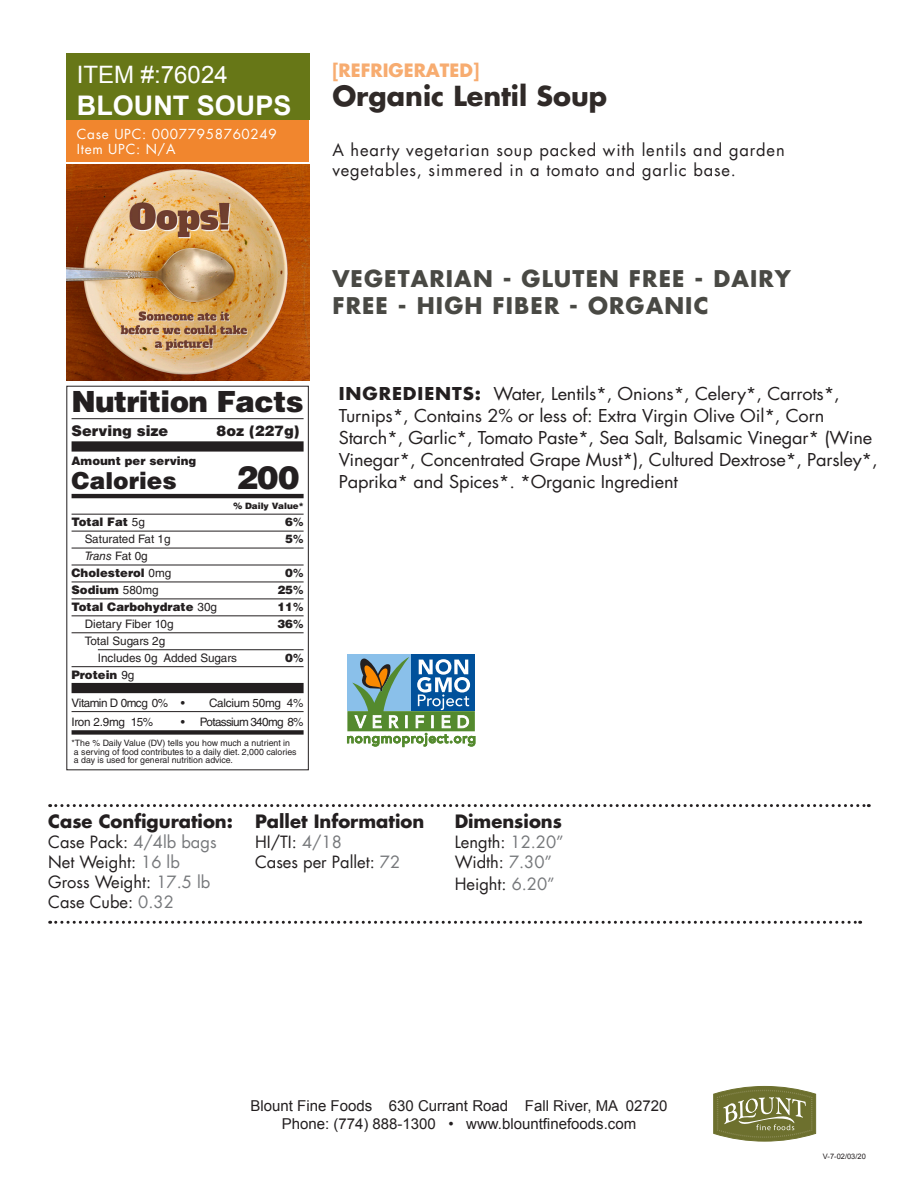
<style>
.page{position:relative;width:918px;height:1188px;background:#fff}
.page>*{position:absolute;margin:0;border:0;box-sizing:border-box;transform-origin:0 0}
.t1{font:900 32.1px "Helvetica LT Std";color:#231f20}
.t2{font:900 29.25px "Helvetica LT Std";letter-spacing:-.02em;color:#231f20}
.t3{font:700 27px "Futura";color:#302a28}
.t4{font:700 27px "Arial";color:#fff}
.t5{font:24px "Arial";color:#fff}
.t6{font:900 23.4px "Helvetica LT Std";color:#231f20}
.t7{font:700 22.5px/27px "Futura";letter-spacing:.05em;color:#494944}
.t8{font:700 18px "Futura";color:#231f20}
.t9{font:700 18px "Futura";color:#f7ac70}
.t10{font:17.4px/21.9px "Futura";letter-spacing:-.01em;color:#231f20;scale:1.05 1}
.t11{font:16.5px/19.8px "Futura";color:#231f20}
.t12{font:16.5px/19.8px "Futura";letter-spacing:.05em;color:#231f20}
.t13{font:15px/18px "Arial";color:#231f20;text-align:center}
.t14{font:900 14.55px "Helvetica LT Std";color:#231f20}
.t15{font:13.5px/15px "Futura";letter-spacing:.05em;color:#fff}
.t16{font:900 11.7px/17px "Helvetica LT Std";color:#231f20}
.t17{font:11.7px/17px "Helvetica LT Std";color:#231f20}
.t18{font:11.7px "Helvetica LT Std";letter-spacing:-.02em;color:#231f20}
.t19{font:11.7px "Helvetica LT Std";letter-spacing:-.055em;color:#231f20}
.t20{font:11.7px "Helvetica LT Std";letter-spacing:-.04em;color:#231f20}
.t21{font:8.7px/8.7px "Helvetica LT Std";color:#231f20}
.t22{font:900 8.7px "Helvetica LT Std";color:#231f20}
.t23{font:7.5px "Arial";color:#231f20}
.s1{font-weight:400}
.s2{font-weight:700}
.s3{font-weight:400;font-style:italic}
.s4{color:#76787b}
</style>
<div class="page">
<div style="left:66px;top:54px;width:243px;height:66px;background:#677717"></div>
<img style="left:66px;top:164px;width:243px;height:216px">
<svg style="left:713px;top:1086px;width:103px;height:55px;background:#898c57"></svg>
<div style="left:66px;top:120px;width:243px;height:41px;background:#f1862e"></div>
<svg style="left:50px;top:804px;width:819px;height:3px"></svg>
<svg style="left:50px;top:921px;width:811px;height:3px"></svg>
<div style="left:347px;top:654px;width:64px;height:57px;background:#8ac0ea"></div>
<div style="left:411px;top:654px;width:64px;height:57px;background:#01519b"></div>
<svg style="left:347px;top:657px;width:128px;height:90px"></svg>
<hr style="left:72px;top:418px;width:232px;height:1px;background:#231f20">
<div style="left:72px;top:441px;width:232px;height:11px;background:#231f20"></div>
<hr style="left:72px;top:494px;width:232px;height:4px;background:#231f20">
<hr style="left:72px;top:514px;width:232px;height:1px;background:#231f20">
<hr style="left:72px;top:531px;width:232px;height:1px;background:#231f20">
<hr style="left:72px;top:548px;width:232px;height:1px;background:#231f20">
<hr style="left:72px;top:565px;width:232px;height:1px;background:#231f20">
<hr style="left:72px;top:582px;width:232px;height:1px;background:#231f20">
<hr style="left:72px;top:599px;width:232px;height:1px;background:#231f20">
<hr style="left:72px;top:616px;width:232px;height:1px;background:#231f20">
<hr style="left:72px;top:633px;width:232px;height:1px;background:#231f20">
<hr style="left:98px;top:649px;width:206px;height:1px;background:#231f20">
<hr style="left:72px;top:666px;width:232px;height:1px;background:#231f20">
<div style="left:72px;top:683px;width:232px;height:10px;background:#231f20"></div>
<hr style="left:72px;top:711px;width:232px;height:1px;background:#231f20">
<div style="left:72px;top:730px;width:232px;height:5px;background:#231f20"></div>
<div style="left:66px;top:386px;width:243px;height:384px;border:1px solid #231f20"></div>
<h3 class="t5" style="left:77px;top:59px;width:152px">ITEM #:76024</h3>
<h3 class="t4" style="left:77px;top:87px;width:216px">BLOUNT SOUPS</h3>
<p class="t15" style="left:77px;top:126px;width:202px">Case UPC: 00077958760249<br>Item UPC: N/A</p>
<p class="t9" style="left:332px;top:57px;width:148px">[REFRIGERATED]</p>
<h3 class="t3" style="left:332px;top:77px;width:276px">Organic Lentil Soup</h3>
<p class="t12" style="left:332px;top:140px;width:454px">A hearty vegetarian soup packed with lentils and garden vegetables, simmered in a tomato and garlic base.</p>
<h2 class="t2" style="left:72px;top:382px;width:234px">Nutrition Facts</h2>
<p class="t14" style="left:72px;top:421px;width:98px">Serving size</p>
<p class="t14" style="left:217px;top:421px;width:84px">8oz (227g)</p>
<p class="t16" style="left:72px;top:452px;width:126px">Amount per serving</p>
<h3 class="t6" style="left:72px;top:465px;width:107px">Calories</h3>
<h1 class="t1" style="left:236px;top:456px;width:65px">200</h1>
<p class="t22" style="left:233px;top:500px;width:72px">% Daily Value*</p>
<p class="t16" style="left:72px;top:513px;width:75px">Total Fat <span class="s1">5g</span></p>
<p class="t16" style="left:285px;top:513px;width:20px">6<span class="s2">%</span></p>
<p class="t17" style="left:85px;top:530px;width:87px">Saturated Fat 1g</p>
<p class="t16" style="left:285px;top:530px;width:20px">5<span class="s2">%</span></p>
<p class="t16" style="left:72px;top:547px;width:101px;text-indent:13px"><span class="s3">Trans</span> <span class="s1">Fat 0g<br></span>Cholesterol <span class="s1">0mg</span></p>
<p class="t16" style="left:285px;top:564px;width:20px">0<span class="s2">%</span></p>
<p class="t16" style="left:72px;top:581px;width:89px">Sodium <span class="s1">580mg</span></p>
<p class="t16" style="left:278px;top:581px;width:27px">25<span class="s2">%</span></p>
<p class="t16" style="left:72px;top:598px;width:147px">Total Carbohydrate <span class="s1">30g</span></p>
<p class="t16" style="left:278px;top:598px;width:27px">11<span class="s2">%</span></p>
<p class="t17" style="left:85px;top:615px;width:90px">Dietary Fiber 10g</p>
<p class="t16" style="left:278px;top:615px;width:27px">36<span class="s2">%</span></p>
<p class="t17" style="left:98px;top:632px;width:141px;text-indent:-13px">Total Sugars 2g<br>Includes 0g Added Sugars</p>
<p class="t16" style="left:285px;top:649px;width:20px">0<span class="s2">%</span></p>
<p class="t16" style="left:72px;top:666px;width:64px">Protein <span class="s1">9g</span></p>
<p class="t20" style="left:72px;top:696px;width:115px">Vitamin D 0mcg 0% •</p>
<p class="t18" style="left:209px;top:696px;width:96px">Calcium 50mg 4%</p>
<p class="t18" style="left:72px;top:715px;width:83px">Iron 2.9mg 15%</p>
<p class="t19" style="left:181px;top:715px;width:124px">• Potassium 340mg 8%</p>
<p class="t21" style="left:72px;top:738px;width:227px">*The % Daily Value (DV) tells you how much a nutrient in a serving of food contributes to a daily diet. 2,000 calories a day is used for general nutrition advice.</p>
<p class="t7" style="left:332px;top:264px;width:460px">VEGETARIAN - GLUTEN FREE - DAIRY<br>FREE - HIGH FIBER - ORGANIC</p>
<p class="t10" style="left:339px;top:383px;width:515px"><span class="s2">INGREDIENTS:</span> Water, Lentils*, Onions*, Celery*, Carrots*, Turnips*, Contains 2% or less of: Extra Virgin Olive Oil*, Corn Starch*, Garlic*, Tomato Paste*, Sea Salt, Balsamic Vinegar* (Wine Vinegar*, Concentrated Grape Must*), Cultured Dextrose*, Parsley*, Paprika* and Spices*. *Organic Ingredient</p>
<p class="t8" style="left:48px;top:809px;width:186px">Case Configuration:</p>
<p class="t11" style="left:48px;top:832px;width:170px">Case Pack: <span class="s4">4/4lb bags<br></span>Net Weight: <span class="s4">16 lb<br></span>Gross Weight: <span class="s4">17.5 lb<br></span>Case Cube: <span class="s4">0.32</span></p>
<p class="t8" style="left:255px;top:809px;width:171px">Pallet Information</p>
<p class="t11" style="left:255px;top:832px;width:147px">HI/TI: <span class="s4">4/18<br></span>Cases per Pallet: <span class="s4">72</span></p>
<p class="t8" style="left:455px;top:809px;width:109px">Dimensions</p>
<p class="t11" style="left:455px;top:832px;width:111px">Length: <span class="s4">12.20”<br></span>Width: <span class="s4">7.30”</span></p>
<p class="t11" style="left:455px;top:873px;width:102px">Height: <span class="s4">6.20”</span></p>
<p class="t13" style="left:251px;top:1097px;width:418px">Blount Fine Foods 630 Currant Road Fall River, MA 02720<br>Phone: (774) 888-1300 • www.blountfinefoods.com</p>
<p class="t23" style="left:823px;top:1151px;width:44px">V-7-02/03/20</p>
</div>
